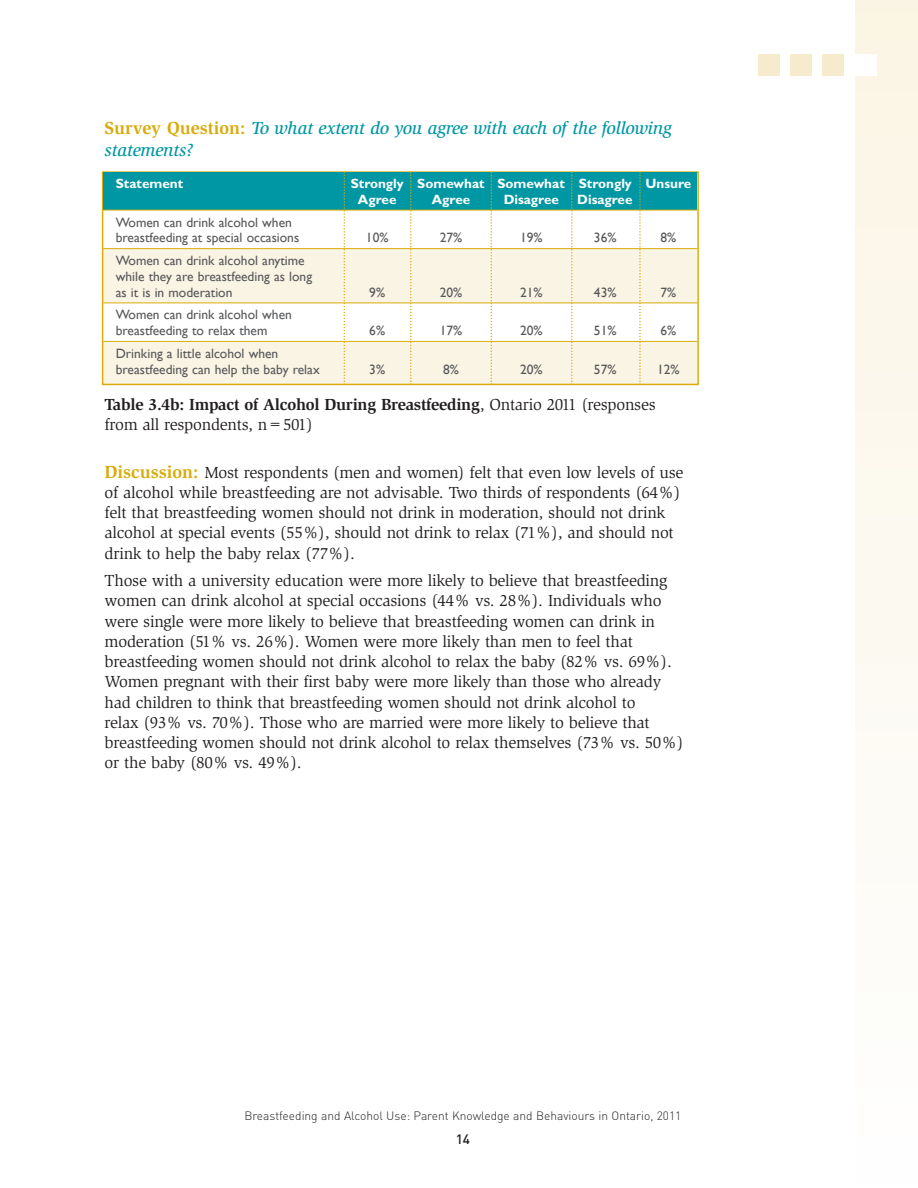
<style>
.page{position:relative;width:918px;height:1188px;background:#fff}
.page>*{position:absolute;margin:0;border:0;box-sizing:border-box;transform-origin:0 0}
.t1{font:italic 500 18px/22.5px "Slimbach";letter-spacing:-.015em;color:#0097a4}
.t2{font:16.5px/20.2px "Slimbach";letter-spacing:-.015em;color:#231f20}
.t3{font:13.5px/15.8px "Gill Sans";color:#57585a}
.t4{font:700 13.5px/15.8px "Gill Sans";color:#fff}
.t5{font:500 13.5px "DIN";color:#231f20}
.t6{font:300 12px "DIN";color:#231f20}
.s1{font-weight:700;font-style:normal;color:#d9ac0c}
.s2{font-weight:700}
.s3{font-weight:700;font-size:18px;color:#d9ac0c}
</style>
<div class="page">
<div style="left:855px;top:0;width:63px;height:1188px;background:linear-gradient(to right,#fdf9f1,#fdf9f1)"></div>
<div style="left:758px;top:54px;width:21px;height:22px;background:#f6ebcc"></div>
<div style="left:790px;top:54px;width:22px;height:22px;background:#f6ebcc"></div>
<div style="left:823px;top:54px;width:21px;height:22px;background:#f6ebcc"></div>
<div style="left:855px;top:54px;width:22px;height:22px;background:#fff"></div>
<div style="left:103px;top:248px;width:594px;height:55px;background:#faf4e4"></div>
<div style="left:103px;top:342px;width:594px;height:42px;background:#faf4e4"></div>
<div style="left:102px;top:171px;width:597px;height:214px;border:2px solid #d9ac0c"></div>
<div style="left:103px;top:173px;width:594px;height:37px;background:#0097a4"></div>
<hr style="left:103px;top:210px;width:594px;height:1px;background:#d9ac0c">
<hr style="left:103px;top:248px;width:594px;height:1px;background:#d9ac0c">
<hr style="left:103px;top:303px;width:594px;height:1px;background:#d9ac0c">
<hr style="left:103px;top:341px;width:594px;height:1px;background:#d9ac0c">
<svg style="left:639px;top:171px;width:2px;height:214px"></svg>
<svg style="left:571px;top:171px;width:2px;height:214px"></svg>
<svg style="left:491px;top:171px;width:1px;height:214px"></svg>
<svg style="left:410px;top:171px;width:2px;height:214px"></svg>
<svg style="left:344px;top:171px;width:1px;height:214px"></svg>
<p class="t1" style="left:105px;top:118px;width:569px"><span class="s1">Survey Question:</span> To what extent do you agree with each of the following statements?</p>
<p class="t4" style="left:116px;top:177px;width:69px">Statement</p>
<p class="t4" style="left:358px;top:177px;width:335px;text-indent:-7px">Strongly Somewhat Somewhat Strongly Unsure<br>Agree</p>
<p class="t4" style="left:432px;top:193px;width:40px">Agree</p>
<p class="t4" style="left:504px;top:193px;width:57px">Disagree</p>
<p class="t4" style="left:577px;top:193px;width:57px">Disagree</p>
<p class="t3" style="left:116px;top:214px;width:185px">Women can drink alcohol when breastfeeding at special occasions</p>
<p class="t3" style="left:116px;top:253px;width:198px">Women can drink alcohol anytime while they are breastfeeding as long as it is in moderation</p>
<p class="t3" style="left:116px;top:307px;width:178px">Women can drink alcohol when breastfeeding to relax them</p>
<p class="t3" style="left:116px;top:345px;width:206px">Drinking a little alcohol when breastfeeding can help the baby relax</p>
<p class="t3" style="left:366px;top:230px;width:24px">10%</p>
<p class="t3" style="left:440px;top:230px;width:24px">27%</p>
<p class="t3" style="left:520px;top:230px;width:24px">19%</p>
<p class="t3" style="left:594px;top:230px;width:24px">36%</p>
<p class="t3" style="left:661px;top:230px;width:17px">8%</p>
<p class="t3" style="left:369px;top:284px;width:17px">9%</p>
<p class="t3" style="left:440px;top:284px;width:24px">20%</p>
<p class="t3" style="left:520px;top:284px;width:24px">21%</p>
<p class="t3" style="left:594px;top:284px;width:24px">43%</p>
<p class="t3" style="left:661px;top:284px;width:17px">7%</p>
<p class="t3" style="left:369px;top:323px;width:17px">6%</p>
<p class="t3" style="left:440px;top:323px;width:24px">17%</p>
<p class="t3" style="left:520px;top:323px;width:24px">20%</p>
<p class="t3" style="left:594px;top:323px;width:24px">51%</p>
<p class="t3" style="left:661px;top:323px;width:17px">6%</p>
<p class="t3" style="left:369px;top:361px;width:17px">3%</p>
<p class="t3" style="left:443px;top:361px;width:17px">8%</p>
<p class="t3" style="left:520px;top:361px;width:24px">20%</p>
<p class="t3" style="left:594px;top:361px;width:24px">57%</p>
<p class="t3" style="left:657px;top:361px;width:24px">12%</p>
<p class="t2" style="left:105px;top:396px;width:553px"><span class="s2">Table 3.4b: Impact of Alcohol During Breastfeeding</span>, Ontario 2011 (responses from all respondents, n=501)</p>
<p class="t2" style="left:105px;top:463px;width:580px"><span class="s3">Discussion:</span> Most respondents (men and women) felt that even low levels of use of alcohol while breastfeeding are not advisable. Two thirds of respondents (64%) felt that breastfeeding women should not drink in moderation, should not drink alcohol at special events (55%), should not drink to relax (71%), and should not drink to help the baby relax (77%).</p>
<p class="t2" style="left:105px;top:572px;width:580px">Those with a university education were more likely to believe that breastfeeding women can drink alcohol at special occasions (44% vs. 28%). Individuals who were single were more likely to believe that breastfeeding women can drink in moderation (51% vs. 26%). Women were more likely than men to feel that breastfeeding women should not drink alcohol to relax the baby (82% vs. 69%).<br>Women pregnant with their first baby were more likely than those who already had children to think that breastfeeding women should not drink alcohol to<br>relax (93% vs. 70%). Those who are married were more likely to believe that breastfeeding women should not drink alcohol to relax themselves (73% vs. 50%) or the baby (80% vs. 49%).</p>
<p class="t6" style="left:244px;top:1109px;width:439px">Breastfeeding and Alcohol Use: Parent Knowledge and Behaviours in Ontario, 2011</p>
<p class="t5" style="left:456px;top:1132px;width:16px">14</p>
</div>
